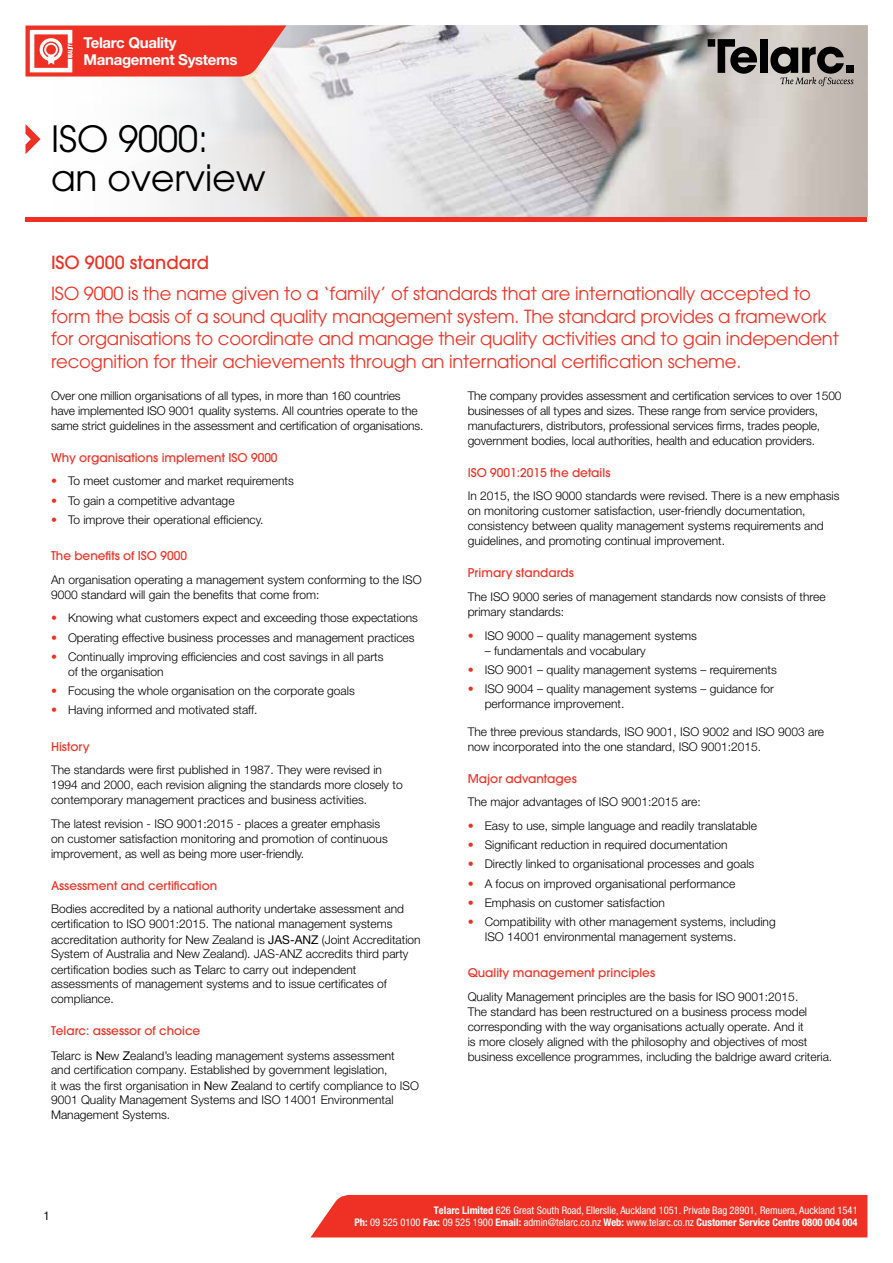
<style>
.page{position:relative;width:893px;height:1263px;background:#fff}
.page>*{position:absolute;margin:0;border:0;box-sizing:border-box;transform-origin:0 0}
.t1{font:36px/39px "Avant Garde";color:#000}
.t2{font:18px/22.5px "Avant Garde";letter-spacing:-.01em;color:#ee3124}
.t3{font:500 18px "Avant Garde";color:#ee3124}
.t4{font:700 15px/16.5px "Helvetica Neue LT Std";letter-spacing:-.02em;color:#fff}
.t5{font:300 12px/15px "Helvetica Neue LT Std";color:#000}
.t6{font:500 12px "Avant Garde";color:#ee3124}
.t7{font:condensed 12px "Helvetica Neue LT Std";color:#000}
.t8{font:condensed 10.5px/12.6px "Helvetica Neue LT Std";color:#fff;text-align:right}
.s1{color:#ee3124}
.s2{font-family:"Helvetica Neue";font-weight:400}
.s3{font-weight:700}
</style>
<div class="page">
<hr style="left:26px;top:217px;width:841px;height:4px;background:#ee3124">
<img style="left:161px;top:26px;width:706px;height:191px">
<svg style="left:26px;top:124px;width:15px;height:30px"></svg>
<div style="left:311px;top:1195px;width:556px;height:42px;background:#ee3124"></div>
<svg style="left:26px;top:26px;width:260px;height:51px;background:#ef4e43"></svg>
<svg style="left:770px;top:47px;width:83px;height:39px;background:#76716d"></svg>
<div style="left:760px;top:39px;width:7px;height:34px;background:#000"></div>
<svg style="left:708px;top:39px;width:49px;height:35px;background:#696664"></svg>
<p class="t4" style="left:84px;top:34px;width:156px">Telarc Quality<br>Management Systems</p>
<h1 class="t1" style="left:51px;top:120px;width:216px">ISO 9000:<br>an overview</h1>
<h2 class="t3" style="left:51px;top:252px;width:160px">ISO 9000 standard</h2>
<p class="t2" style="left:51px;top:283px;width:789px">ISO 9000 is the name given to a ‘family’ of standards that are internationally accepted to form the basis of a sound quality management system. The standard provides a framework for organisations to coordinate and manage their quality activities and to gain independent recognition for their achievements through an international certification scheme.</p>
<p class="t5" style="left:51px;top:388px;width:374px">Over one million organisations of all types, in more than 160 countries have implemented ISO 9001 quality systems. All countries operate to the same strict guidelines in the assessment and certification of organisations.</p>
<p class="t6" style="left:51px;top:450px;width:228px">Why organisations implement ISO 9000</p>
<p class="t5" style="left:51px;top:473px;width:244px"><span class="s1">•</span> To meet customer and market requirements</p>
<p class="t5" style="left:51px;top:493px;width:185px"><span class="s1">•</span> To gain a competitive advantage</p>
<p class="t5" style="left:51px;top:512px;width:214px"><span class="s1">•</span> To improve their operational efficiency.</p>
<p class="t6" style="left:51px;top:548px;width:138px">The benefits of ISO 9000</p>
<p class="t5" style="left:51px;top:572px;width:372px">An organisation operating a management system conforming to the ISO<br>9000 standard will gain the benefits that come from:</p>
<p class="t5" style="left:51px;top:610px;width:368px"><span class="s1">•</span> Knowing what customers expect and exceeding those expectations</p>
<p class="t5" style="left:51px;top:629px;width:365px"><span class="s1">•</span> Operating effective business processes and management practices</p>
<p class="t5" style="left:68px;top:649px;width:317px;text-indent:-17px"><span class="s1">•</span> Continually improving efficiencies and cost savings in all parts of the organisation</p>
<p class="t5" style="left:51px;top:683px;width:305px"><span class="s1">•</span> Focusing the whole organisation on the corporate goals</p>
<p class="t5" style="left:51px;top:702px;width:208px"><span class="s1">•</span> Having informed and motivated staff.</p>
<p class="t6" style="left:51px;top:739px;width:40px">History</p>
<p class="t5" style="left:51px;top:762px;width:353px">The standards were first published in 1987. They were revised in<br>1994 and 2000, each revision aligning the standards more closely to contemporary management practices and business activities.</p>
<p class="t5" style="left:51px;top:815px;width:338px">The latest revision - ISO 9001:2015 - places a greater emphasis on customer satisfaction monitoring and promotion of continuous improvement, as well as being more user-friendly.</p>
<p class="t6" style="left:51px;top:878px;width:168px">Assessment and certification</p>
<p class="t5" style="left:51px;top:901px;width:354px">Bodies accredited by a national authority undertake assessment and certification to ISO 9001:2015. The national management systems</p>
<p class="t5" style="left:51px;top:933px;width:371px;line-height:13.6px">accreditation authority for New Zealand is <span class="s2">JAS-ANZ</span> (Joint Accreditation<br>System of Australia and New Zealand). JAS-ANZ accredits third party</p>
<p class="t5" style="left:51px;top:963px;width:338px;line-height:13.6px">certification bodies such as <span class="s2">T</span>elarc to carry out independent assessments of management systems and to issue certificates of</p>
<p class="t5" style="left:51px;top:991px;width:64px">compliance.</p>
<p class="t6" style="left:51px;top:1023px;width:151px">Telarc: assessor of choice</p>
<p class="t5" style="left:51px;top:1049px;width:345px;line-height:13.6px">Telarc is <span class="s2">N</span>ew <span class="s2">Z</span>ealand’s leading management systems assessment and certification company. Established by government legislation,</p>
<p class="t5" style="left:51px;top:1079px;width:369px;line-height:13.6px">it was the first organisation in <span class="s2">N</span>ew <span class="s2">Z</span>ealand to certify compliance to ISO<br>9001 Quality Management Systems and ISO 14001 Environmental</p>
<p class="t5" style="left:51px;top:1106px;width:121px">Management Systems.</p>
<p class="t5" style="left:468px;top:388px;width:375px">The company provides assessment and certification services to over 1500 businesses of all types and sizes. These range from service providers, manufacturers, distributors, professional services firms, trades people, government bodies, local authorities, health and education providers.</p>
<p class="t6" style="left:468px;top:465px;width:144px">ISO 9001:2015 the details</p>
<p class="t5" style="left:468px;top:488px;width:373px">In 2015, the ISO 9000 standards were revised. There is a new emphasis on monitoring customer satisfaction, user-friendly documentation, consistency between quality management systems requirements and guidelines, and promoting continual improvement.</p>
<p class="t6" style="left:468px;top:566px;width:108px">Primary standards</p>
<p class="t5" style="left:468px;top:589px;width:359px">The ISO 9000 series of management standards now consists of three primary standards:</p>
<p class="t5" style="left:468px;top:627px;width:231px"><span class="s1">•</span> ISO 9000 – quality management systems</p>
<p class="t5" style="left:485px;top:642px;width:162px">– fundamentals and vocabulary</p>
<p class="t5" style="left:468px;top:662px;width:311px"><span class="s1">•</span> ISO 9001 – quality management systems – requirements</p>
<p class="t5" style="left:485px;top:681px;width:291px;text-indent:-17px"><span class="s1">•</span> ISO 9004 – quality management systems – guidance for performance improvement.</p>
<p class="t5" style="left:468px;top:724px;width:358px">The three previous standards, ISO 9001, ISO 9002 and ISO 9003 are now incorporated into the one standard, ISO 9001:2015.</p>
<p class="t6" style="left:468px;top:771px;width:111px">Major advantages</p>
<p class="t5" style="left:468px;top:794px;width:235px">The major advantages of ISO 9001:2015 are:</p>
<p class="t5" style="left:468px;top:818px;width:291px"><span class="s1">•</span> Easy to use, simple language and readily translatable</p>
<p class="t5" style="left:468px;top:837px;width:261px"><span class="s1">•</span> Significant reduction in required documentation</p>
<p class="t5" style="left:468px;top:856px;width:288px"><span class="s1">•</span> Directly linked to organisational processes and goals</p>
<p class="t5" style="left:468px;top:875px;width:269px"><span class="s1">•</span> A focus on improved organisational performance</p>
<p class="t5" style="left:468px;top:895px;width:199px"><span class="s1">•</span> Emphasis on customer satisfaction</p>
<p class="t5" style="left:485px;top:914px;width:292px;text-indent:-17px"><span class="s1">•</span> Compatibility with other management systems, including<br>ISO 14001 environmental management systems.</p>
<p class="t6" style="left:468px;top:965px;width:189px">Quality management principles</p>
<p class="t5" style="left:468px;top:989px;width:366px">Quality Management principles are the basis for ISO 9001:2015.<br>The standard has been restructured on a business process model corresponding with the way organisations actually operate. And it<br>is more closely aligned with the philosophy and objectives of most business excellence programmes, including the baldrige award criteria.</p>
<p class="t7" style="left:44px;top:1209px;width:7px">1</p>
<p class="t8" style="left:354px;top:1204px;width:505px"><span class="s3">Telarc Limited</span> 626 Great South Road, Ellerslie, Auckland 1051. Private Bag 28901, Remuera, Auckland 1541<br><span class="s3">Ph:</span> 09 525 0100 <span class="s3">Fax:</span> 09 525 1900 <span class="s3">Email:</span> admin@telarc.co.nz <span class="s3">Web:</span> www.telarc.co.nz <span class="s3">Customer Service Centre 0800 004 004</span></p>
</div>
